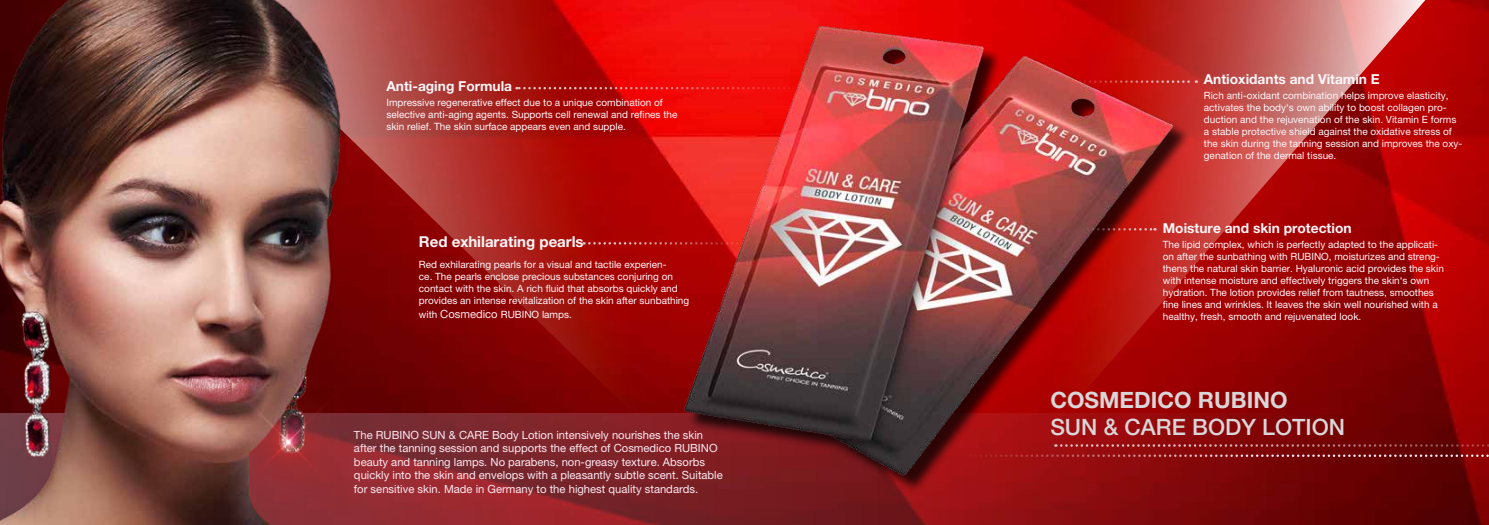
<style>
.page{position:relative;width:1489px;height:525px;background:#fff}
.page>*{position:absolute;margin:0;border:0;box-sizing:border-box;transform-origin:0 0}
.t1{font:500 22.5px "Helvetica Neue LT Pro";color:#d8d6d7}
.t2{font:700 22.5px "Helvetica Neue LT Pro";color:#d8d6d7}
.t3{font:700 15px "Helvetica Neue LT Pro";color:#fef6fa}
.t4{font:700 13.75px "Helvetica Neue LT Pro";color:#fef6fa}
.t5{font:11.25px/13.5px "Helvetica Neue LT Pro";color:#fce9f3}
.t6{font:10px/12px "Helvetica Neue LT Pro";color:#fef6fa}
.s1{font-size:11.25px;color:#fce9f3}
</style>
<div class="page">
<svg style="left:385px;top:413px;width:1103px;height:111px;background:#7a1418"></svg>
<svg style="left:385px;top:0;width:268px;height:433px;background:#9f1311"></svg>
<img style="left:0;top:0;width:385px;height:524px">
<svg style="left:516px;top:87px;width:151px;height:2px"></svg>
<svg style="left:583px;top:242px;width:84px;height:2px"></svg>
<svg style="left:1206px;top:454px;width:283px;height:2px"></svg>
<svg style="left:1206px;top:444px;width:283px;height:2px"></svg>
<svg style="left:1206px;top:0;width:282px;height:434px;background:#a91919"></svg>
<img style="left:667px;top:0;width:539px;height:502px">
<svg style="left:1069px;top:80px;width:127px;height:3px"></svg>
<svg style="left:1082px;top:228px;width:73px;height:2px"></svg>
<h3 class="t4" style="left:386px;top:77px;width:127px">Anti-aging Formula</h3>
<p class="t6" style="left:386px;top:96px;width:292px">Impressive regenerative effect due to a unique combination of selective anti-aging agents. Supports cell renewal and refines the skin relief. The skin surface appears even and supple.</p>
<h2 class="t3" style="left:419px;top:232px;width:166px">Red exhilarating pearls</h2>
<p class="t6" style="left:419px;top:258px;width:272px">Red exhilarating pearls for a visual and tactile experien-<br>ce. The pearls enclose precious substances conjuring on contact with the skin. A rich fluid that absorbs quickly and provides an intense revitalization of the skin after sunbathing</p>
<p class="t6" style="left:419px;top:308px;width:154px">with <span class="s1">Cosmedico</span> RUBINO lamps.</p>
<p class="t5" style="left:354px;top:427px;width:370px">The RUBINO SUN &amp; CARE Body Lotion intensively nourishes the skin after the tanning session and supports the effect of Cosmedico RUBINO beauty and tanning lamps. No parabens, non-greasy texture. Absorbs quickly into the skin and envelops with a pleasantly subtle scent. Suitable for sensitive skin. Made in Germany to the highest quality standards.</p>
<h3 class="t4" style="left:1203px;top:71px;width:177px">Antioxidants and Vitamin E</h3>
<p class="t6" style="left:1203px;top:89px;width:260px">Rich anti-oxidant combination helps improve elasticity, activates the body‘s own ability to boost collagen pro&shy;duction and the rejuvenation of the skin. Vitamin E forms a stable protective shield against the oxidative stress of the skin during the tanning session and improves the oxy&shy;genation of the dermal tissue.</p>
<h3 class="t4" style="left:1162px;top:219px;width:190px">Moisture and skin protection</h3>
<p class="t6" style="left:1162px;top:238px;width:282px">The lipid complex, which is perfectly adapted to the applicati&shy;on after the sunbathing with RUBINO, moisturizes and streng&shy;thens the natural skin barrier. Hyaluronic acid provides the skin with intense moisture and effectively triggers the skin‘s own hydration. The lotion provides relief from tautness, smoothes fine lines and wrinkles. It leaves the skin well nourished with a healthy, fresh, smooth and rejuvenated look.</p>
<h1 class="t2" style="left:1050px;top:386px;width:239px">COSMEDICO RUBINO</h1>
<h1 class="t1" style="left:1050px;top:413px;width:296px">SUN &amp; CARE BODY LOTION</h1>
</div>
